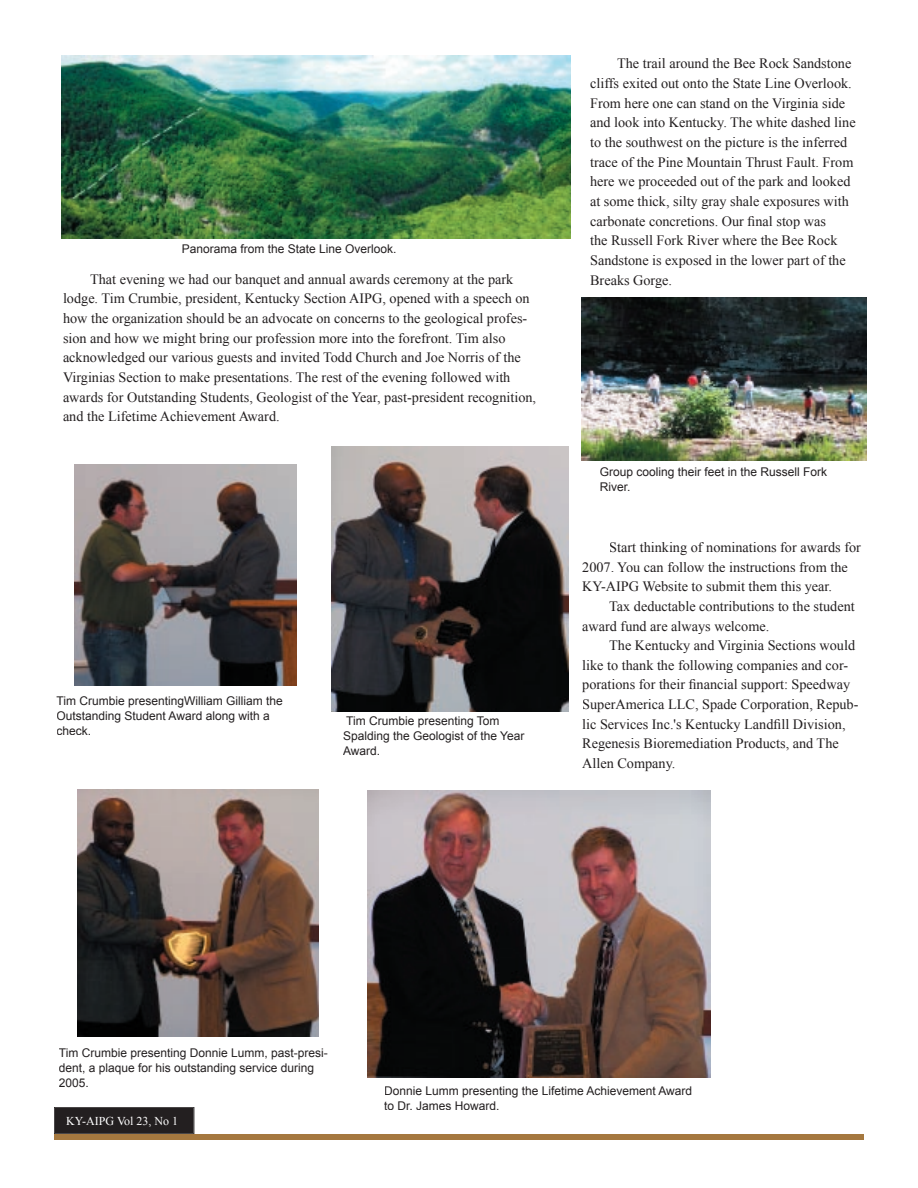
<style>
.page{position:relative;width:918px;height:1188px;background:#fff}
.page>*{position:absolute;margin:0;border:0;box-sizing:border-box;transform-origin:0 0}
.t1{font:14.25px/19.6px "Times New Roman";color:#231f20}
.t2{font:12px/15px "Arial";color:#231f20}
.t3{font:12px "Times New Roman";color:#fff}
</style>
<div class="page">
<svg style="left:54px;top:1107px;width:140px;height:27px"></svg>
<div style="left:54px;top:1134px;width:810px;height:6px;background:#a5783f"></div>
<img style="left:62px;top:55px;width:509px;height:183px">
<img style="left:582px;top:297px;width:285px;height:163px">
<img style="left:74px;top:465px;width:222px;height:220px">
<img style="left:331px;top:446px;width:237px;height:266px">
<img style="left:77px;top:790px;width:242px;height:247px">
<img style="left:368px;top:791px;width:343px;height:286px">
<p class="t2" style="left:182px;top:242px;width:216px">Panorama from the State Line Overlook.</p>
<p class="t1" style="left:590px;top:54px;width:267px;text-indent:27px">The trail around the Bee Rock Sandstone cliffs exited out onto the State Line Overlook.<br>From here one can stand on the Virginia side and look into Kentucky. The white dashed line to the southwest on the picture is the inferred trace of the Pine Mountain Thrust Fault. From here we proceeded out of the park and looked at some thick, silty gray shale exposures with carbonate concretions. Our final stop was<br>the Russell Fork River where the Bee Rock Sandstone is exposed in the lower part of the</p>
<p class="t1" style="left:90px;top:269px;width:425px">That evening we had our banquet and annual awards ceremony at the park</p>
<p class="t1" style="left:590px;top:270px;width:84px">Breaks Gorge.</p>
<p class="t1" style="left:63px;top:289px;width:475px">lodge. Tim Crumbie, president, Kentucky Section AIPG, opened with a speech on how the organization should be an advocate on concerns to the geological profes&shy;sion and how we might bring our profession more into the forefront. Tim also acknowledged our various guests and invited Todd Church and Joe Norris of the Virginias Section to make presentations. The rest of the evening followed with awards for Outstanding Students, Geologist of the Year, past-president recognition, and the Lifetime Achievement Award.</p>
<p class="t2" style="left:57px;top:693px;width:228px">Tim Crumbie presentingWilliam Gilliam the<br>Outstanding Student Award along with a check.</p>
<p class="t2" style="left:343px;top:713px;width:183px">Tim Crumbie presenting Tom<br>Spalding the Geologist of the Year<br>Award.</p>
<p class="t2" style="left:600px;top:465px;width:229px">Group cooling their feet in the Russell Fork<br>River.</p>
<p class="t1" style="left:582px;top:537px;width:280px;text-indent:27px">Start thinking of nominations for awards for<br>2007. You can follow the instructions from the<br>KY-AIPG Website to submit them this year.</p>
<p class="t1" style="left:582px;top:596px;width:274px;text-indent:27px">Tax deductable contributions to the student award fund are always welcome.</p>
<p class="t1" style="left:582px;top:635px;width:278px;text-indent:27px">The Kentucky and Virginia Sections would like to thank the following companies and cor&shy;porations for their financial support: Speedway SuperAmerica LLC, Spade Corporation, Repub&shy;lic Services Inc.'s Kentucky Landfill Division, Regenesis Bioremediation Products, and The Allen Company.</p>
<p class="t2" style="left:59px;top:1046px;width:270px">Tim Crumbie presenting Donnie Lumm, past-presi&shy;dent, a plaque for his outstanding service during<br>2005.</p>
<p class="t3" style="left:66px;top:1113px;width:113px">KY-AIPG Vol 23, No 1</p>
<p class="t2" style="left:384px;top:1083px;width:309px">Donnie Lumm presenting the Lifetime Achievement Award to Dr. James Howard.</p>
</div>
